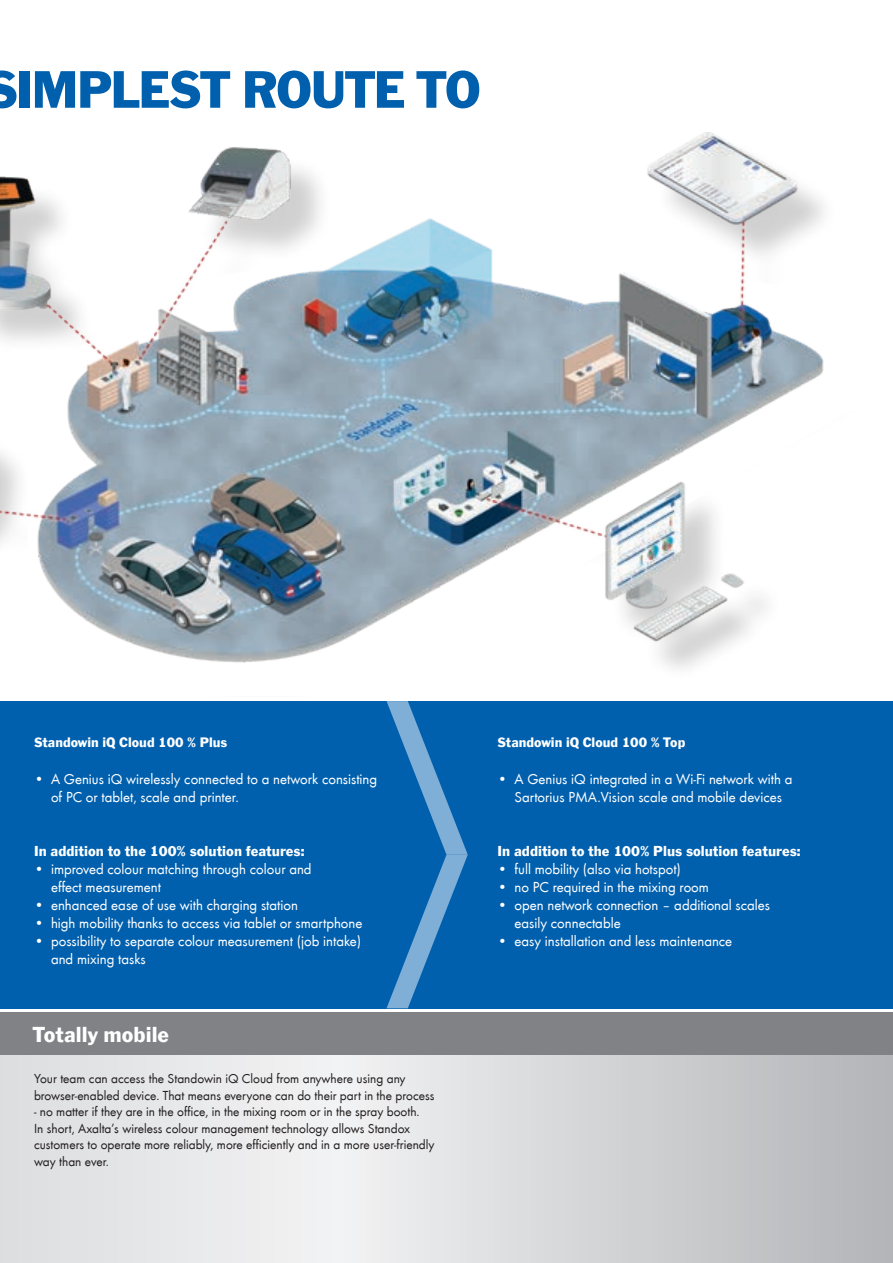
<style>
.page{position:relative;width:893px;height:1263px;background:#fff}
.page>*{position:absolute;margin:0;border:0;box-sizing:border-box;transform-origin:0 0}
.t1{font:54.75px "Standox Franklin Gothic";letter-spacing:-.03em;color:#0160ae}
.t2{font:22.5px "Standox Franklin Gothic";color:#fff}
.t3{font:15px/18px "Standox Futura";color:#fff}
.t4{font:15px "Standox Franklin Gothic";color:#fff}
.t5{font:14.25px "Standox Franklin Gothic";color:#fff}
.t6{font:13.5px/16.5px "Standox Futura";color:#231f20}
</style>
<div class="page">
<svg style="left:0;top:1055px;width:893px;height:208px;background:#dadadc"></svg>
<div style="left:0;top:1012px;width:893px;height:43px;background:#808285"></div>
<svg style="left:0;top:1073px;width:1px;height:190px"></svg>
<div style="left:0;top:701px;width:893px;height:307px;background:#0160ae"></div>
<svg style="left:387px;top:701px;width:81px;height:307px"></svg>
<img style="left:0;top:133px;width:823px;height:409px">
<img style="left:27px;top:205px;width:797px;height:464px">
<h1 class="t1" style="left:-15px;top:58px;width:497px">SIMPLEST ROUTE TO</h1>
<p class="t5" style="left:34px;top:734px;width:195px">Standowin iQ Cloud 100 % Plus</p>
<p class="t3" style="left:51px;top:769px;width:328px;text-indent:-17px">• A Genius iQ wirelessly connected to a network consisting of PC or tablet, scale and printer.</p>
<p class="t4" style="left:34px;top:842px;width:272px">In addition to the 100% solution features:</p>
<p class="t3" style="left:51px;top:859px;width:262px;text-indent:-17px">• improved colour matching through colour and effect measurement</p>
<p class="t3" style="left:34px;top:895px;width:265px">• enhanced ease of use with charging station</p>
<p class="t3" style="left:34px;top:913px;width:330px">• high mobility thanks to access via tablet or smartphone</p>
<p class="t3" style="left:51px;top:931px;width:312px;text-indent:-17px">• possibility to separate colour measurement (job intake) and mixing tasks</p>
<h2 class="t2" style="left:33px;top:1022px;width:138px">Totally mobile</h2>
<p class="t6" style="left:34px;top:1069px;width:402px">Your team can access the Standowin iQ Cloud from anywhere using any browser-enabled device. That means everyone can do their part in the process</p>
<p class="t6" style="left:34px;top:1102px;width:402px">- no matter if they are in the office, in the mixing room or in the spray booth.<br>In short, Axalta’s wireless colour management technology allows Standox customers to operate more reliably, more efficiently and in a more user-friendly way than ever.</p>
<p class="t5" style="left:497px;top:734px;width:189px">Standowin iQ Cloud 100 % Top</p>
<p class="t3" style="left:497px;top:769px;width:296px;text-align:center">• A Genius iQ integrated in a Wi-Fi network with a<br>Sartorius PMA.Vision scale and mobile devices</p>
<p class="t4" style="left:497px;top:842px;width:305px">In addition to the 100% Plus solution features:</p>
<p class="t3" style="left:497px;top:859px;width:185px">• full mobility (also via hotspot)</p>
<p class="t3" style="left:497px;top:877px;width:213px">• no PC required in the mixing room</p>
<p class="t3" style="left:514px;top:895px;width:257px;text-indent:-17px">• open network connection – additional scales easily connectable</p>
<p class="t3" style="left:497px;top:931px;width:236px">• easy installation and less maintenance</p>
</div>
